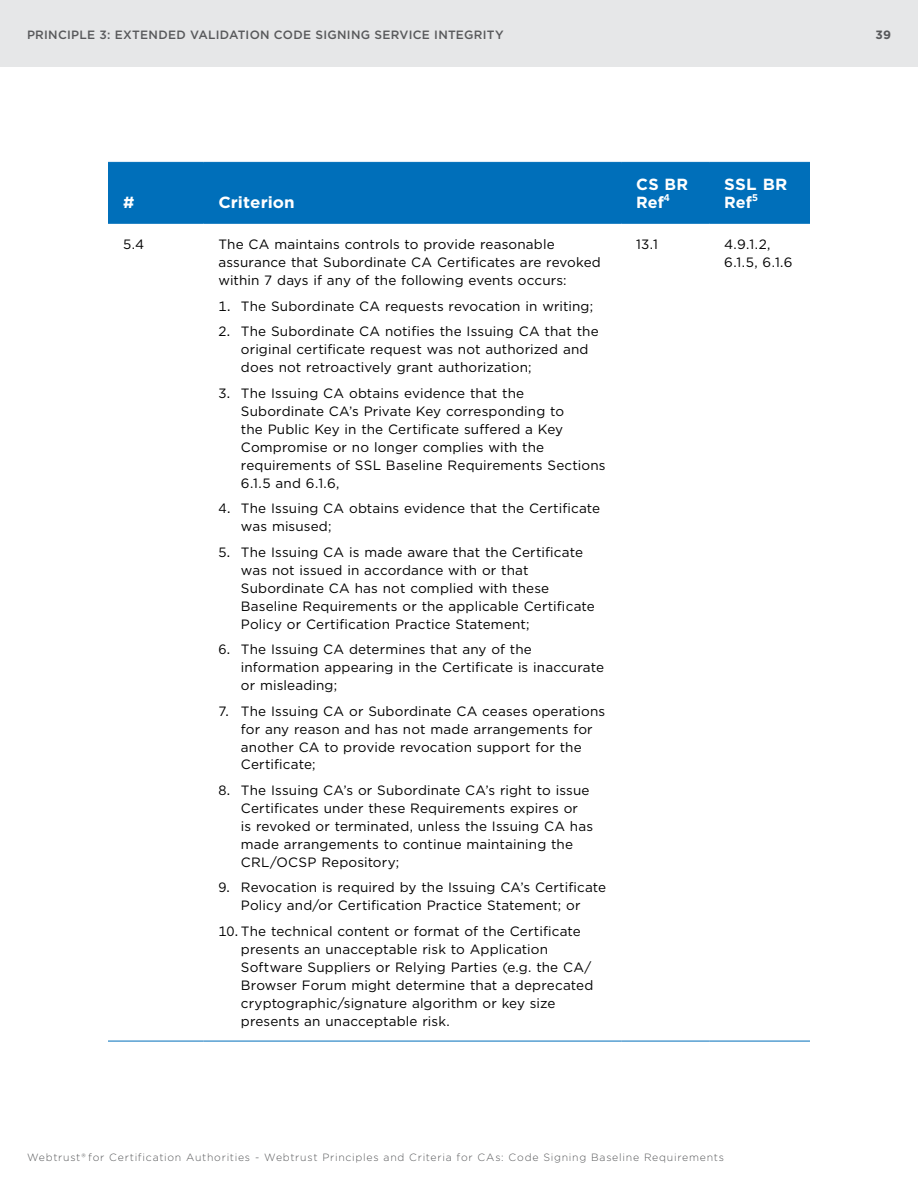
<style>
.page{position:relative;width:918px;height:1188px;background:#fff}
.page>*{position:absolute;margin:0;border:0;box-sizing:border-box;transform-origin:0 0}
.t1{font:700 16.2px/18px "Gotham";letter-spacing:.005em;color:#fff;scale:1.05 1}
.t2{font:700 16.2px/18px "Gotham";letter-spacing:.005em;color:#fff}
.t3{font:13.5px/18px "Gotham";letter-spacing:.01em;color:#000}
.t4{font:500 12px "Gotham";letter-spacing:.025em;color:#58595b}
.t5{font:700 12px "Gotham";color:#58595b}
.t6{font:300 10.5px "Gotham";letter-spacing:.07em;color:#58595b}
.t7{font:700 9.75px "Gotham";color:#fff}
</style>
<div class="page">
<div style="left:108px;top:163px;width:702px;height:60px;background:#006fba"></div>
<hr style="left:108px;top:1041px;width:95px;height:1px;background:#006fba">
<hr style="left:203px;top:1041px;width:418px;height:1px;background:#006fba">
<hr style="left:621px;top:1041px;width:88px;height:1px;background:#006fba">
<hr style="left:709px;top:1041px;width:101px;height:1px;background:#006fba">
<hr style="left:108px;top:162px;width:95px;height:1px;background:#006fba">
<hr style="left:203px;top:162px;width:418px;height:1px;background:#006fba">
<hr style="left:621px;top:162px;width:88px;height:1px;background:#006fba">
<hr style="left:709px;top:162px;width:101px;height:1px;background:#006fba">
<hr style="left:108px;top:223px;width:95px;height:1px;background:#006fba">
<hr style="left:203px;top:223px;width:418px;height:1px;background:#006fba">
<hr style="left:621px;top:223px;width:88px;height:1px;background:#006fba">
<hr style="left:709px;top:223px;width:101px;height:1px;background:#006fba">
<div style="left:0;top:0;width:918px;height:68px;background:#e6e7e8"></div>
<p class="t4" style="left:27px;top:26px;width:478px">PRINCIPLE 3: EXTENDED VALIDATION CODE SIGNING SERVICE INTEGRITY</p>
<p class="t5" style="left:876px;top:26px;width:17px">39</p>
<p class="t2" style="left:123px;top:193px;width:13px">#</p>
<p class="t1" style="left:218px;top:193px;width:74px">Criterion</p>
<p class="t3" style="left:123px;top:235px;width:23px">5.4</p>
<p class="t3" style="left:218px;top:235px;width:384px">The CA maintains controls to provide reasonable assurance that Subordinate CA Certificates are revoked within 7 days if any of the following events occurs:</p>
<p class="t3" style="left:218px;top:297px;width:376px">1. The Subordinate CA requests revocation in writing;</p>
<p class="t3" style="left:241px;top:322px;width:359px;text-indent:-23px">2. The Subordinate CA notifies the Issuing CA that the original certificate request was not authorized and does not retroactively grant authorization;</p>
<p class="t3" style="left:241px;top:383px;width:366px;text-indent:-23px">3. The Issuing CA obtains evidence that the Subordinate CA’s Private Key corresponding to<br>the Public Key in the Certificate suffered a Key Compromise or no longer complies with the requirements of SSL Baseline Requirements Sections 6.1.5 and 6.1.6,</p>
<p class="t3" style="left:241px;top:499px;width:361px;text-indent:-23px">4. The Issuing CA obtains evidence that the Certificate was misused;</p>
<p class="t3" style="left:241px;top:542px;width:355px;text-indent:-23px">5. The Issuing CA is made aware that the Certificate was not issued in accordance with or that Subordinate CA has not complied with these Baseline Requirements or the applicable Certificate Policy or Certification Practice Statement;</p>
<p class="t3" style="left:241px;top:640px;width:365px;text-indent:-23px">6. The Issuing CA determines that any of the information appearing in the Certificate is inaccurate or misleading;</p>
<p class="t3" style="left:241px;top:701px;width:366px;text-indent:-23px">7. The Issuing CA or Subordinate CA ceases operations for any reason and has not made arrangements for another CA to provide revocation support for the Certificate;</p>
<p class="t3" style="left:241px;top:781px;width:354px;text-indent:-23px">8. The Issuing CA’s or Subordinate CA’s right to issue Certificates under these Requirements expires or<br>is revoked or terminated, unless the Issuing CA has made arrangements to continue maintaining the CRL/OCSP Repository;</p>
<p class="t3" style="left:218px;top:878px;width:389px;text-align:center">9. Revocation is required by the Issuing CA’s Certificate<br>Policy and/or Certification Practice Statement; or</p>
<p class="t3" style="left:241px;top:922px;width:354px;text-indent:-23px">10. The technical content or format of the Certificate presents an unacceptable risk to Application Software Suppliers or Relying Parties (e.g. the CA/ Browser Forum might determine that a deprecated cryptographic/signature algorithm or key size presents an unacceptable risk.</p>
<p class="t2" style="left:636px;top:175px;width:53px">CS BR<br>Ref</p>
<p class="t7" style="left:664px;top:191px;width:7px">4</p>
<p class="t1" style="left:724px;top:175px;width:62px">SSL BR<br>Ref</p>
<p class="t7" style="left:752px;top:191px;width:7px">5</p>
<p class="t3" style="left:636px;top:235px;width:23px">13.1</p>
<p class="t3" style="left:724px;top:235px;width:70px">4.9.1.2,<br>6.1.5, 6.1.6</p>
<p class="t6" style="left:27px;top:1151px;width:699px">Webtrust® for Certification Authorities - Webtrust Principles and Criteria for CAs: Code Signing Baseline Requirements</p>
</div>
